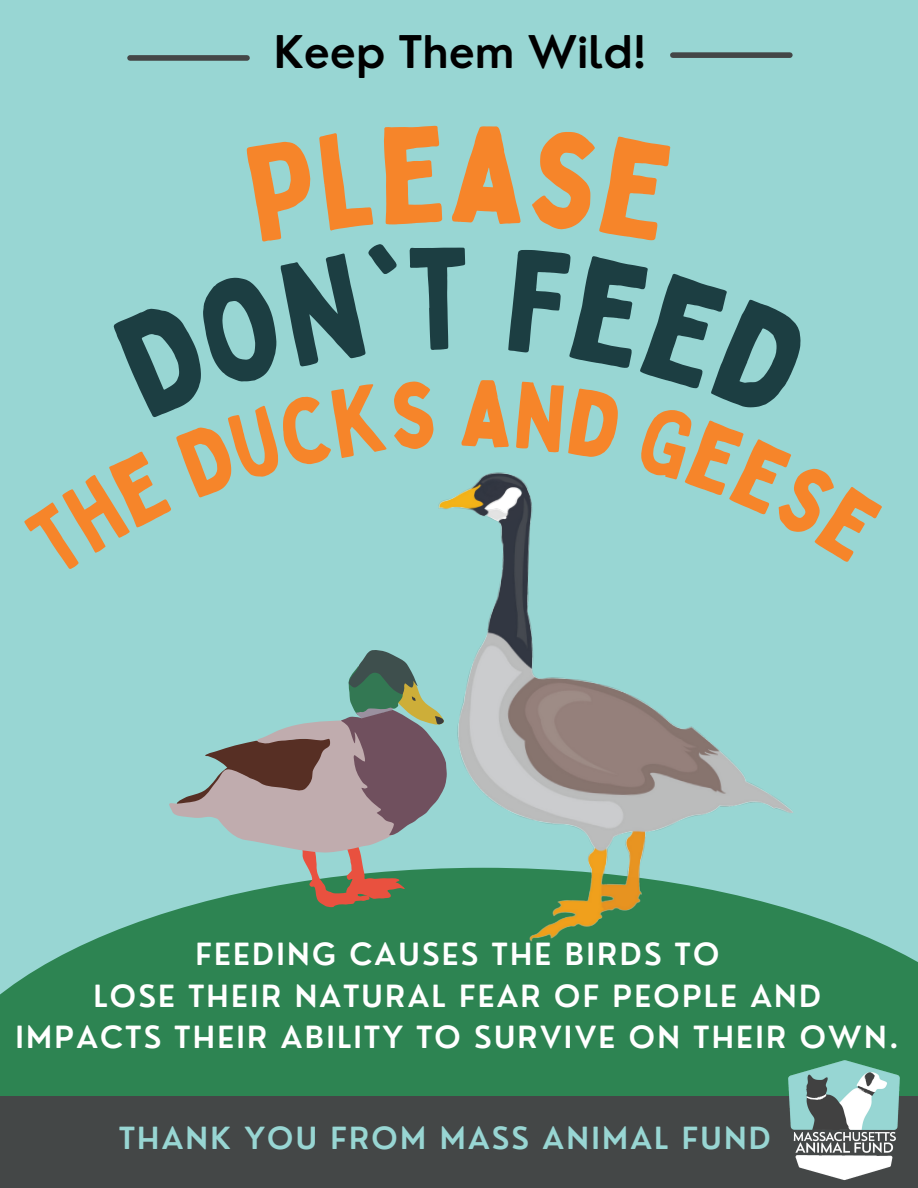
<style>
.page{position:relative;width:918px;height:1188px;background:#98d6d3}
.page>*{position:absolute;margin:0;border:0;box-sizing:border-box;transform-origin:0 0}
.t1{font:600 43.95px "Nourd";color:#000}
.t2{font:600 29.85px "Nourd";letter-spacing:.075em;color:#fff}
.t3{font:600 29.85px "Nourd";letter-spacing:.075em;color:#98d6d3}
</style>
<div class="page">
<div style="left:0;top:908px;width:918px;height:188px;background:#2d8452"></div>
<div style="left:0;top:1096px;width:918px;height:92px;background:#444747"></div>
<div style="left:130px;top:55px;width:117px;height:6px;background:#444747"></div>
<div style="left:673px;top:52px;width:117px;height:6px;background:#444747"></div>
<svg style="left:169px;top:673px;width:184px;height:235px"></svg>
<img style="left:353px;top:576px;width:524px;height:385px">
<img style="left:781px;top:1058px;width:125px;height:122px">
<svg style="left:438px;top:472px;width:95px;height:104px"></svg>
<p class="t1" style="left:274px;top:24px;width:374px">Keep Them Wild!</p>
<p class="t2" style="left:195px;top:936px;width:525px">FEEDING CAUSES THE BIRDS TO</p>
<p class="t2" style="left:94px;top:977px;width:729px">LOSE THEIR NATURAL FEAR OF PEOPLE AND</p>
<p class="t2" style="left:15px;top:1018px;width:885px">IMPACTS THEIR ABILITY TO SURVIVE ON THEIR OWN.</p>
<p class="t3" style="left:119px;top:1119px;width:653px">THANK YOU FROM MASS ANIMAL FUND</p>
</div>
